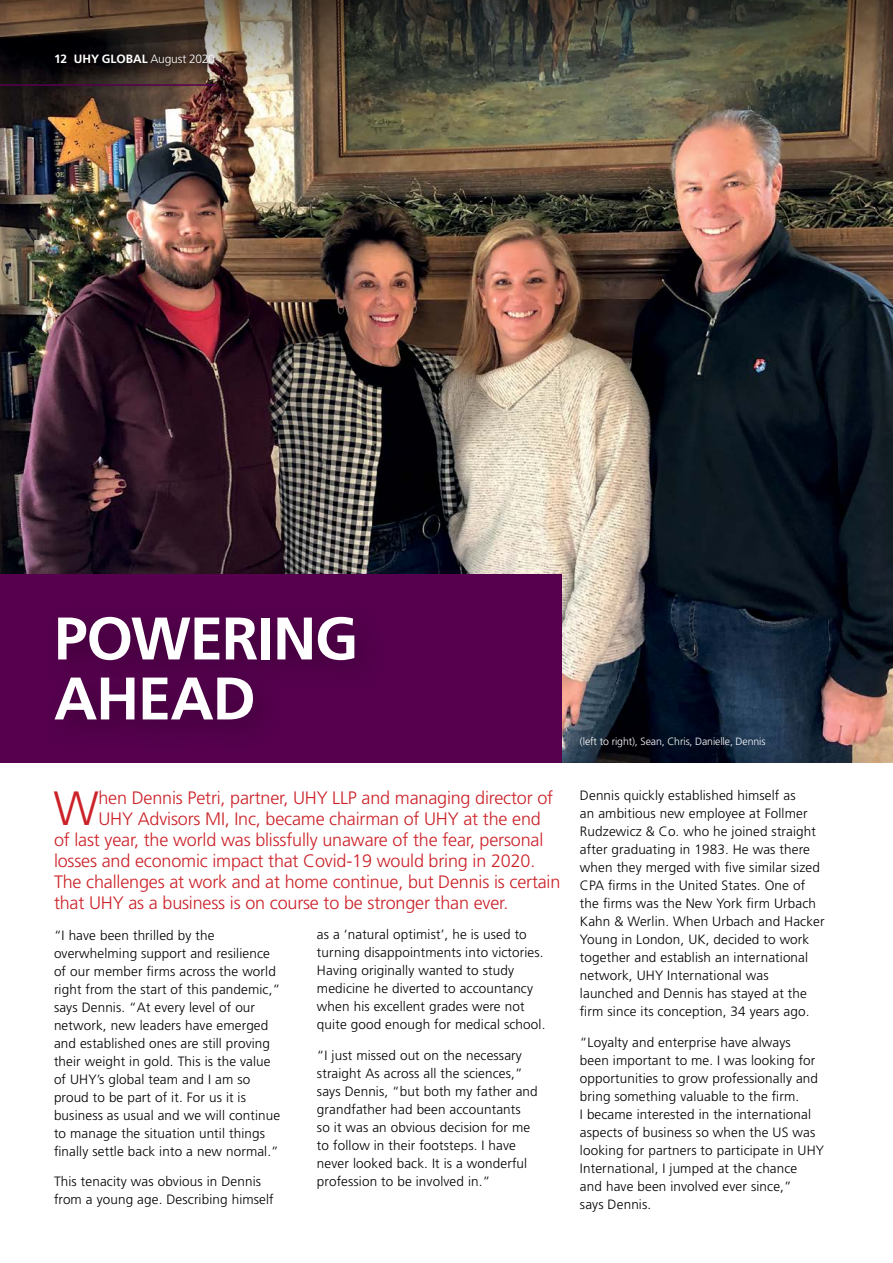
<style>
.page{position:relative;width:893px;height:1263px;background:#fff}
.page>*{position:absolute;margin:0;border:0;box-sizing:border-box;transform-origin:0 0}
.t1{font:700 60px/60px "Frutiger LT Std";letter-spacing:-.02em;color:#fff}
.t2{font:300 48.15px "Frutiger LT Std";color:#cb2128}
.t3{font:300 18px "Frutiger LT Std";letter-spacing:-.01em;color:#cb2128}
.t4{font:300 13.5px/18px "Frutiger LT Std";letter-spacing:.01em;color:#000}
.t5{font:700 12px "Frutiger LT Std";letter-spacing:-.005em;color:#fff}
.t6{font:300 10.5px "Frutiger LT Std";letter-spacing:-.01em;color:#fff}
.s1{font-weight:300}
</style>
<div class="page">
<img style="left:0;top:178px;width:893px;height:585px">
<img style="left:0;top:0;width:893px;height:178px">
<div style="left:0;top:574px;width:562px;height:189px;background:#56004e"></div>
<div style="left:42px;top:602px;width:344px;height:150px;background:#510049"></div>
<hr style="left:0;top:84px;width:215px;height:2px;background:#56004e">
<p class="t5" style="left:54px;top:52px;width:162px">12 UHY GLOBAL <span class="s1">August 2020</span></p>
<h1 class="t1" style="left:54px;top:609px;width:306px">POWERING<br>AHEAD</h1>
<h2 class="t2" style="left:54px;top:781px;width:47px">W</h2>
<h3 class="t3" style="left:98px;top:787px;width:456px">hen Dennis Petri, partner, UHY LLP and managing director of</h3>
<h3 class="t3" style="left:98px;top:808px;width:444px">UHY Advisors MI, Inc, became chairman of UHY at the end</h3>
<h3 class="t3" style="left:54px;top:829px;width:491px">of last year, the world was blissfully unaware of the fear, personal</h3>
<h3 class="t3" style="left:54px;top:850px;width:483px">losses and economic impact that Covid-19 would bring in 2020.</h3>
<h3 class="t3" style="left:54px;top:871px;width:508px">The challenges at work and at home continue, but Dennis is certain</h3>
<h3 class="t3" style="left:54px;top:892px;width:456px">that UHY as a business is on course to be stronger than ever.</h3>
<p class="t4" style="left:54px;top:926px;width:228px">“I have been thrilled by the overwhelming support and resilience of our member firms across the world right from the start of this pandemic,” says Dennis. “At every level of our network, new leaders have emerged and established ones are still proving their weight in gold. This is the value of UHY’s global team and I am so proud to be part of it. For us it is business as usual and we will continue to manage the situation until things finally settle back into a new normal.”</p>
<p class="t4" style="left:54px;top:1173px;width:221px">This tenacity was obvious in Dennis from a young age. Describing himself</p>
<p class="t4" style="left:317px;top:926px;width:230px">as a ‘natural optimist’, he is used to turning disappointments into victories.<br>Having originally wanted to study medicine he diverted to accountancy when his excellent grades were not quite good enough for medical school.</p>
<p class="t4" style="left:317px;top:1047px;width:222px">“I just missed out on the necessary straight As across all the sciences,” says Dennis, “but both my father and grandfather had been accountants<br>so it was an obvious decision for me to follow in their footsteps. I have never looked back. It is a wonderful profession to be involved in.”</p>
<p class="t6" style="left:580px;top:735px;width:187px">(left to right), Sean, Chris, Danielle, Dennis</p>
<p class="t4" style="left:580px;top:787px;width:246px">Dennis quickly established himself as<br>an ambitious new employee at Follmer Rudzewicz &amp; Co. who he joined straight after graduating in 1983. He was there when they merged with five similar sized CPA firms in the United States. One of the firms was the New York firm Urbach Kahn &amp; Werlin. When Urbach and Hacker Young in London, UK, decided to work together and establish an international network, UHY International was launched and Dennis has stayed at the firm since its conception, 34 years ago.</p>
<p class="t4" style="left:580px;top:1033px;width:246px">“Loyalty and enterprise have always<br>been important to me. I was looking for opportunities to grow professionally and bring something valuable to the firm.<br>I became interested in the international aspects of business so when the US was looking for partners to participate in UHY International, I jumped at the chance<br>and have been involved ever since,”<br>says Dennis.</p>
</div>
